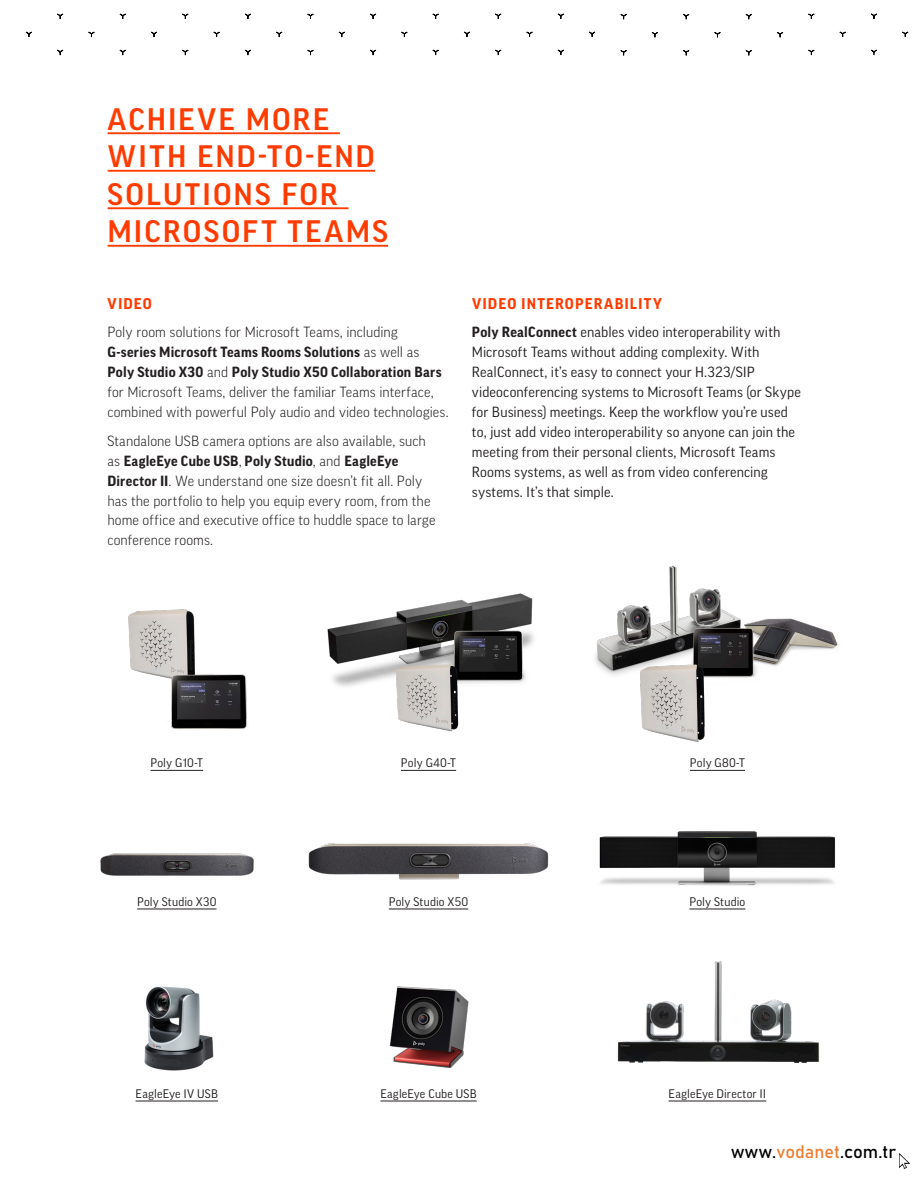
<style>
.page{position:relative;width:918px;height:1188px;background:#fff}
.page>*{position:absolute;margin:0;border:0;box-sizing:border-box;transform-origin:0 0}
.t1{font:500 30px/37.5px "Good Pro";letter-spacing:.065em;color:#ff3b00}
.t2{font:18px "Bahnschrift";color:#000}
.subhead{font:700 15px "Good Pro";letter-spacing:.075em;color:#ff3b00}
.body_copy{font:300 14.25px/20px "Good Pro";letter-spacing:.005em;color:#231f20}
.body_copy-2{font:14.25px/20px "Good Pro";letter-spacing:.01em;color:#231f20}
.product{font:12px "Good Pro";letter-spacing:.015em;color:#231f20}
.s1{font-weight:700}
.s2{color:#ed7d31}
</style>
<div class="page">
<svg style="left:26px;top:13px;width:163px;height:43px"></svg>
<svg style="left:244px;top:13px;width:665px;height:43px"></svg>
<img style="left:617px;top:961px;width:202px;height:102px">
<hr style="left:669px;top:1101px;width:97px;height:1px;background:#231f20">
<img style="left:389px;top:986px;width:80px;height:82px">
<hr style="left:380px;top:1101px;width:97px;height:1px;background:#231f20">
<img style="left:599px;top:831px;width:237px;height:55px">
<hr style="left:690px;top:909px;width:55px;height:1px;background:#231f20">
<hr style="left:137px;top:909px;width:79px;height:1px;background:#231f20">
<hr style="left:389px;top:909px;width:79px;height:1px;background:#231f20">
<hr style="left:151px;top:770px;width:52px;height:1px;background:#231f20">
<hr style="left:401px;top:770px;width:55px;height:1px;background:#231f20">
<hr style="left:108px;top:132px;width:232px;height:2px;background:#ff3b00">
<hr style="left:108px;top:170px;width:267px;height:2px;background:#ff3b00">
<hr style="left:108px;top:207px;width:241px;height:2px;background:#ff3b00">
<hr style="left:108px;top:245px;width:280px;height:2px;background:#ff3b00">
<img style="left:128px;top:609px;width:120px;height:120px">
<img style="left:327px;top:593px;width:207px;height:139px">
<img style="left:308px;top:843px;width:241px;height:66px">
<img style="left:100px;top:853px;width:154px;height:23px">
<hr style="left:136px;top:1101px;width:82px;height:1px;background:#231f20">
<img style="left:144px;top:986px;width:70px;height:85px">
<img style="left:595px;top:565px;width:243px;height:206px">
<img style="left:899px;top:1153px;width:11px;height:16px">
<p class="t1" style="left:108px;top:100px;width:282px">ACHIEVE MORE<br>WITH END-TO-END<br>SOLUTIONS FOR<br>MICROSOFT TEAMS</p>
<p class="subhead" style="left:108px;top:296px;width:46px">VIDEO</p>
<p class="body_copy" style="left:107px;top:322px;width:343px">Poly room solutions for Microsoft Teams, including <span class="s1">G-series Microsoft Teams Rooms Solutions</span> as well as <span class="s1">Poly Studio X30</span> and <span class="s1">Poly Studio X50 Collaboration Bars </span>for Microsoft Teams, deliver the familiar Teams interface, combined with powerful Poly audio and video technologies.</p>
<p class="body_copy" style="left:107px;top:431px;width:330px">Standalone USB camera options are also available, such as <span class="s1">EagleEye Cube USB</span>, <span class="s1">Poly Studio</span>, and <span class="s1">EagleEye Director II</span>. We understand one size doesn’t fit all. Poly has the portfolio to help you equip every room, from the home office and executive office to huddle space to large conference rooms.</p>
<p class="subhead" style="left:472px;top:296px;width:191px">VIDEO INTEROPERABILITY</p>
<p class="body_copy-2" style="left:472px;top:322px;width:330px"><span class="s1">Poly RealConnect</span> enables video interoperability with Microsoft Teams without adding complexity. With RealConnect, it’s easy to connect your H.323/SIP videoconferencing systems to Microsoft Teams (or Skype for Business) meetings. Keep the workflow you’re used to, just add video interoperability so anyone can join the meeting from their personal clients, Microsoft Teams Rooms systems, as well as from video conferencing systems. It’s that simple.</p>
<p class="product" style="left:151px;top:756px;width:54px">Poly G10-T</p>
<p class="product" style="left:401px;top:756px;width:57px">Poly G40-T</p>
<p class="product" style="left:690px;top:756px;width:57px">Poly G80-T</p>
<p class="product" style="left:137px;top:895px;width:81px">Poly Studio X30</p>
<p class="product" style="left:389px;top:895px;width:81px">Poly Studio X50</p>
<p class="product" style="left:690px;top:895px;width:57px">Poly Studio</p>
<p class="product" style="left:136px;top:1087px;width:84px">EagleEye IV USB</p>
<p class="product" style="left:380px;top:1087px;width:98px">EagleEye Cube USB</p>
<p class="product" style="left:669px;top:1087px;width:99px">EagleEye Director II</p>
<p class="t2" style="left:731px;top:1140px;width:167px">www.<span class="s2">vodanet</span>.com.tr</p>
</div>
